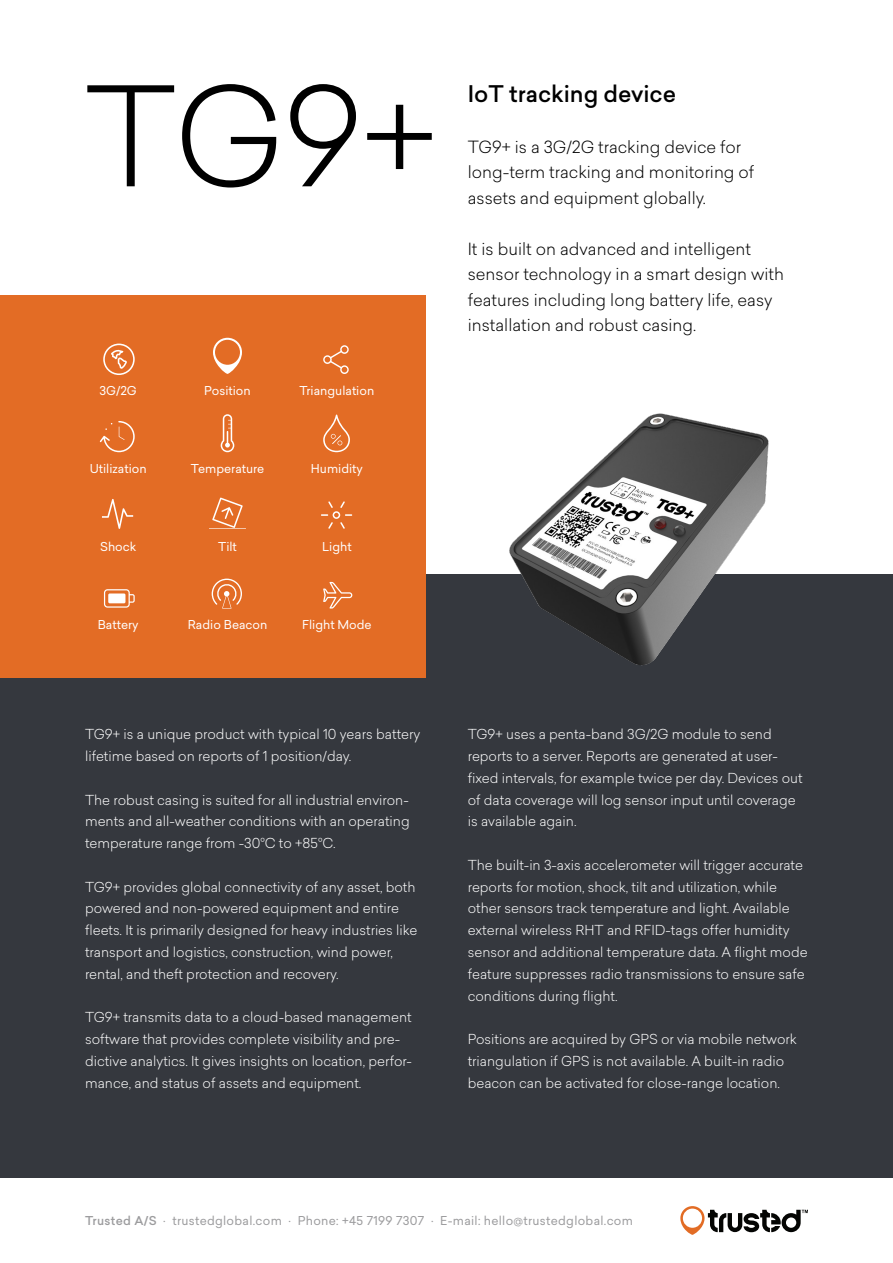
<style>
.page{position:relative;width:893px;height:1263px;background:#fff}
.page>*{position:absolute;margin:0;border:0;box-sizing:border-box;transform-origin:0 0}
.t1{font:300 135px "Sailec";color:#000}
.t2{font:500 22.5px "Sailec";color:#000}
.t3{font:300 16.5px/25.5px "Sailec";color:#000}
.t4{font:300 13.5px/21.8px "Sailec";color:#fff}
.t5{font:12px "Sailec";color:#fff}
.t6{font:12px "Sailec";letter-spacing:.025em;color:#9c9c9e}
.s1{font-weight:500}
</style>
<div class="page">
<div style="left:0;top:574px;width:893px;height:604px;background:#35383e"></div>
<svg style="left:680px;top:1206px;width:128px;height:29px"></svg>
<img style="left:509px;top:413px;width:260px;height:253px">
<div style="left:0;top:296px;width:425px;height:382px;background:#e36c25"></div>
<svg style="left:102px;top:499px;width:31px;height:30px"></svg>
<svg style="left:323px;top:345px;width:26px;height:29px"></svg>
<svg style="left:103px;top:344px;width:32px;height:31px"></svg>
<svg style="left:213px;top:338px;width:29px;height:36px"></svg>
<svg style="left:100px;top:421px;width:35px;height:31px"></svg>
<svg style="left:221px;top:414px;width:13px;height:38px"></svg>
<svg style="left:323px;top:415px;width:27px;height:37px"></svg>
<svg style="left:321px;top:501px;width:31px;height:28px"></svg>
<svg style="left:209px;top:497px;width:37px;height:32px"></svg>
<svg style="left:323px;top:582px;width:29px;height:26px"></svg>
<svg style="left:104px;top:589px;width:31px;height:19px"></svg>
<svg style="left:212px;top:579px;width:30px;height:29px"></svg>
<p class="t1" style="left:85px;top:44px;width:353px">TG9+</p>
<p class="t2" style="left:468px;top:78px;width:210px">IoT tracking device</p>
<p class="t3" style="left:468px;top:134px;width:288px">TG9+ is a 3G/2G tracking device for long-term tracking and monitoring of assets and equipment globally.</p>
<p class="t3" style="left:468px;top:236px;width:318px">It is built on advanced and intelligent sensor technology in a smart design with features including long battery life, easy installation and robust casing.</p>
<p class="t5" style="left:100px;top:382px;width:39px">3G/2G</p>
<p class="t5" style="left:204px;top:382px;width:48px">Position</p>
<p class="t5" style="left:299px;top:382px;width:76px">Triangulation</p>
<p class="t5" style="left:90px;top:460px;width:59px">Utilization</p>
<p class="t5" style="left:191px;top:460px;width:75px">Temperature</p>
<p class="t5" style="left:311px;top:460px;width:54px">Humidity</p>
<p class="t5" style="left:100px;top:538px;width:38px">Shock</p>
<p class="t5" style="left:218px;top:538px;width:20px">Tilt</p>
<p class="t5" style="left:322px;top:538px;width:31px">Light</p>
<p class="t5" style="left:98px;top:616px;width:43px">Battery</p>
<p class="t5" style="left:188px;top:616px;width:81px">Radio Beacon</p>
<p class="t5" style="left:302px;top:616px;width:71px">Flight Mode</p>
<p class="t4" style="left:85px;top:723px;width:337px">TG9+ is a unique product with typical 10 years battery lifetime based on reports of 1 position/day.</p>
<p class="t4" style="left:85px;top:788px;width:326px;text-align:justify">The robust casing is suited for all industrial environ&shy;ments and all-weather conditions with an operating temperature range from -30°C to +85°C.</p>
<p class="t4" style="left:85px;top:875px;width:334px">TG9+ provides global connectivity of any asset, both powered and non-powered equipment and entire fleets. It is primarily designed for heavy industries like transport and logistics, construction, wind power, rental, and theft protection and recovery.</p>
<p class="t4" style="left:85px;top:1006px;width:328px">TG9+ transmits data to a cloud-based management software that provides complete visibility and pre&shy;dictive analytics. It gives insights on location, perfor&shy;mance, and status of assets and equipment.</p>
<p class="t4" style="left:468px;top:723px;width:336px">TG9+ uses a penta-band 3G/2G module to send reports to a server. Reports are generated at user&shy;fixed intervals, for example twice per day. Devices out of data coverage will log sensor input until coverage is available again.</p>
<p class="t4" style="left:468px;top:854px;width:341px">The built-in 3-axis accelerometer will trigger accurate reports for motion, shock, tilt and utilization, while other sensors track temperature and light. Available external wireless RHT and RFID-tags offer humidity sensor and additional temperature data. A flight mode feature suppresses radio transmissions to ensure safe conditions during flight.</p>
<p class="t4" style="left:468px;top:1028px;width:331px">Positions are acquired by GPS or via mobile network triangulation if GPS is not available. A built-in radio beacon can be activated for close-range location.</p>
<p class="t6" style="left:85px;top:1212px;width:549px"><span class="s1">Trusted A/S</span> · trustedglobal.com · Phone: +45 7199 7307 · E-mail: hello@trustedglobal.com</p>
</div>
